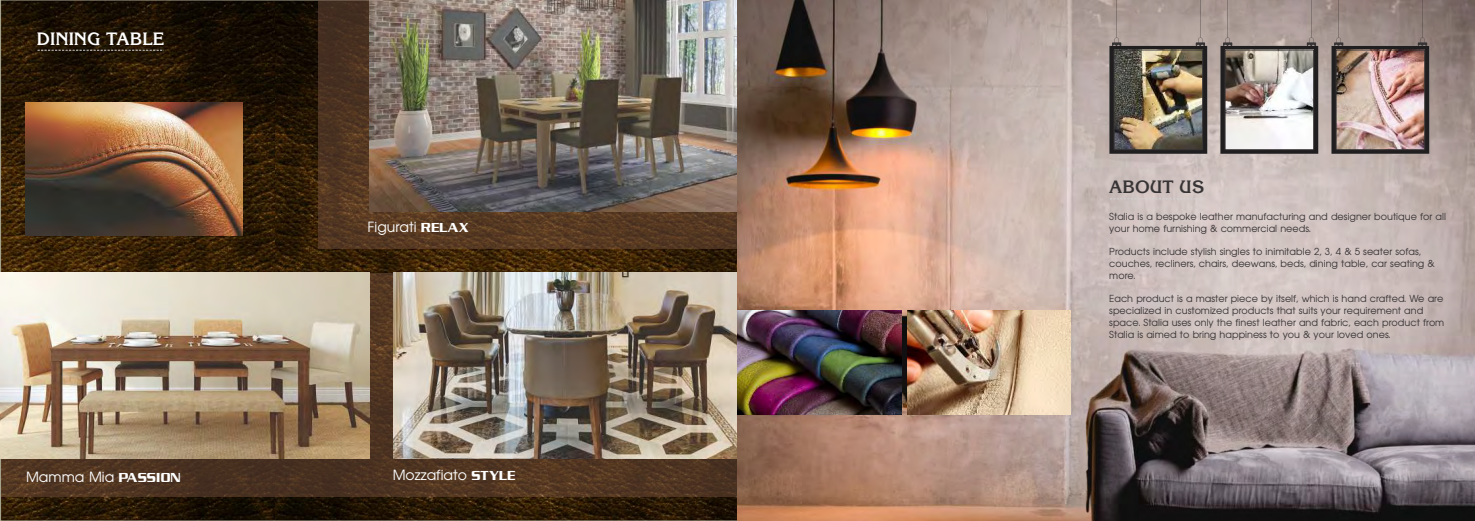
<style>
.page{position:relative;width:1475px;height:521px;background:#fff}
.page>*{position:absolute;margin:0;border:0;box-sizing:border-box;transform-origin:0 0}
.t1{font:700 17.5px "Korinna";color:#fefefe}
.t2{font:700 17.5px "Korinna";color:#373435}
.t3{font:14px "Avian";color:#fefefe}
.t4{font:9.62px/12px "Avian";color:#373435}
.s1{font-family:"Boost SSK"}
</style>
<div class="page">
<img style="left:274px;top:2px;width:461px;height:517px">
<img style="left:2px;top:2px;width:272px;height:517px">
<img style="left:737px;top:0;width:737px;height:521px">
<div style="left:317px;top:0;width:420px;height:248px;background:#75513f;opacity:.5"></div>
<img style="left:369px;top:0;width:368px;height:211px">
<img style="left:25px;top:102px;width:217px;height:134px">
<div style="left:1px;top:273px;width:736px;height:223px;background:#75513f;opacity:.5"></div>
<img style="left:394px;top:273px;width:343px;height:186px">
<img style="left:1px;top:273px;width:368px;height:186px">
<svg style="left:38px;top:50px;width:126px;height:1px"></svg>
<svg style="left:1109px;top:199px;width:95px;height:1px"></svg>
<img style="left:737px;top:310px;width:164px;height:105px">
<img style="left:907px;top:310px;width:163px;height:105px">
<svg style="left:1109px;top:0;width:98px;height:154px;background:#897d78"></svg>
<svg style="left:1220px;top:0;width:98px;height:154px;background:#887c79"></svg>
<svg style="left:1331px;top:0;width:98px;height:154px;background:#786b68"></svg>
<img style="left:1337px;top:52px;width:85px;height:96px">
<div style="left:1335px;top:50px;width:89px;height:100px;border:1px solid #373435"></div>
<img style="left:1226px;top:52px;width:85px;height:96px">
<div style="left:1224px;top:50px;width:89px;height:100px;border:1px solid #373435"></div>
<img style="left:1115px;top:52px;width:85px;height:96px">
<div style="left:1113px;top:50px;width:89px;height:100px;border:1px solid #373435"></div>
<h1 class="t1" style="left:37px;top:32px;width:128px">DINING TABLE</h1>
<h2 class="t3" style="left:368px;top:221px;width:102px">Figurati <span class="s1">RELAX</span></h2>
<h2 class="t3" style="left:26px;top:471px;width:156px">Mamma Mia <span class="s1">PASSION</span></h2>
<h2 class="t3" style="left:393px;top:469px;width:124px">Mozzafiato <span class="s1">STYLE</span></h2>
<h1 class="t2" style="left:1109px;top:180px;width:97px">ABOUT US</h1>
<p class="t4" style="left:1109px;top:212px;width:338px">Stalia is a bespoke leather manufacturing and designer boutique for all your home furnishing &amp; commercial needs.</p>
<p class="t4" style="left:1109px;top:246px;width:327px">Products include stylish singles to inimitable 2, 3, 4 &amp; 5 seater sofas, couches, recliners, chairs, deewans, beds, dining table, car seating &amp; more.</p>
<p class="t4" style="left:1109px;top:293px;width:336px">Each product is a master piece by itself, which is hand crafted. We are specialized in customized products that suits your requirement and space. Stalia uses only the finest leather and fabric, each product from Stalia is aimed to bring happiness to you &amp; your loved ones.</p>
</div>
